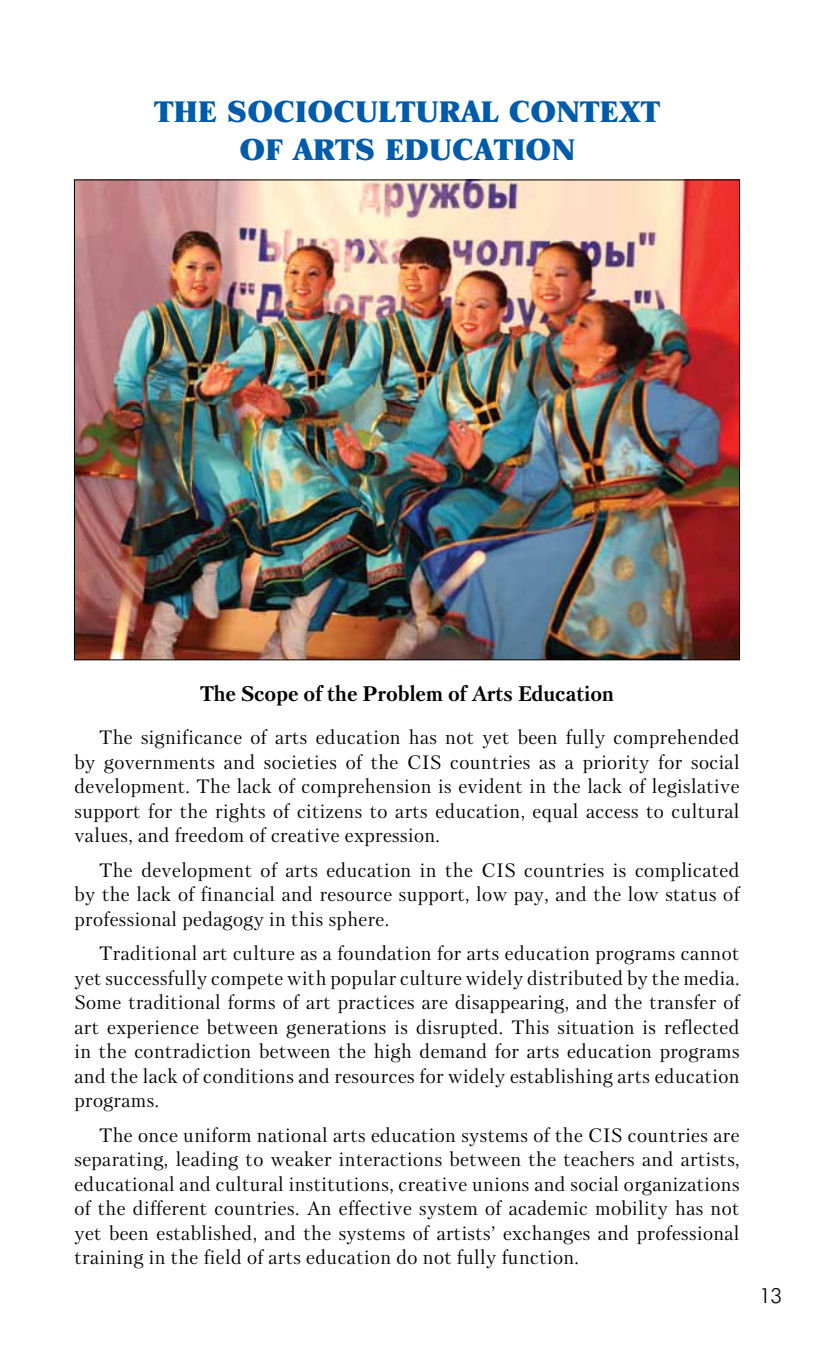
<style>
.page{position:relative;width:814px;height:1355px;background:#fff}
.page>*{position:absolute;margin:0;border:0;box-sizing:border-box;transform-origin:0 0}
.t1{font:28px/38.5px "Newton XC";color:#005baa;text-align:center}
.t2{font:700 21px "Petersburg C";color:#000}
.t3{font:21px "Futuris C";color:#000}
.t4{font:19.25px/24.5px "Petersburg C";letter-spacing:.02em;color:#000;text-align:justify}
</style>
<div class="page">
<img style="left:76px;top:182px;width:661px;height:476px">
<h1 class="t1" style="left:154px;top:92px;width:508px">THE SOCIOCULTURAL CONTEXT<br>OF ARTS EDUCATION</h1>
<p class="t2" style="left:200px;top:681px;width:415px">The Scope of the Problem of arts education</p>
<p class="t4" style="left:74px;top:725px;width:666px;text-indent:25px">The significance of arts education has not yet been fully comprehended by governments and societies of the CIS countries as a priority for social development. The lack of comprehension is evident in the lack of legislative support for the rights of citizens to arts education, equal access to cultural values, and freedom of creative expression.</p>
<p class="t4" style="left:74px;top:857px;width:666px;text-indent:25px">The development of arts education in the CIS countries is complicated by the lack of financial and resource support, low pay, and the low status of professional pedagogy in this sphere.</p>
<p class="t4" style="left:74px;top:940px;width:666px;text-indent:25px">Traditional art culture as a foundation for arts education programs cannot yet successfully compete with popular culture widely distributed by the media.<br>Some traditional forms of art practices are disappearing, and the transfer of art experience between generations is disrupted. This situation is reflected in the contradiction between the high demand for arts education programs and the lack of conditions and resources for widely establishing arts education programs.</p>
<p class="t4" style="left:74px;top:1122px;width:666px;text-indent:25px">The once uniform national arts education systems of the CIS countries are separating, leading to weaker interactions between the teachers and artists, educational and cultural institutions, creative unions and social organizations of the different countries. An effective system of academic mobility has not yet been established, and the systems of artists’ exchanges and professional training in the field of arts education do not fully function.</p>
<p class="t3" style="left:759px;top:1284px;width:25px">13</p>
</div>
